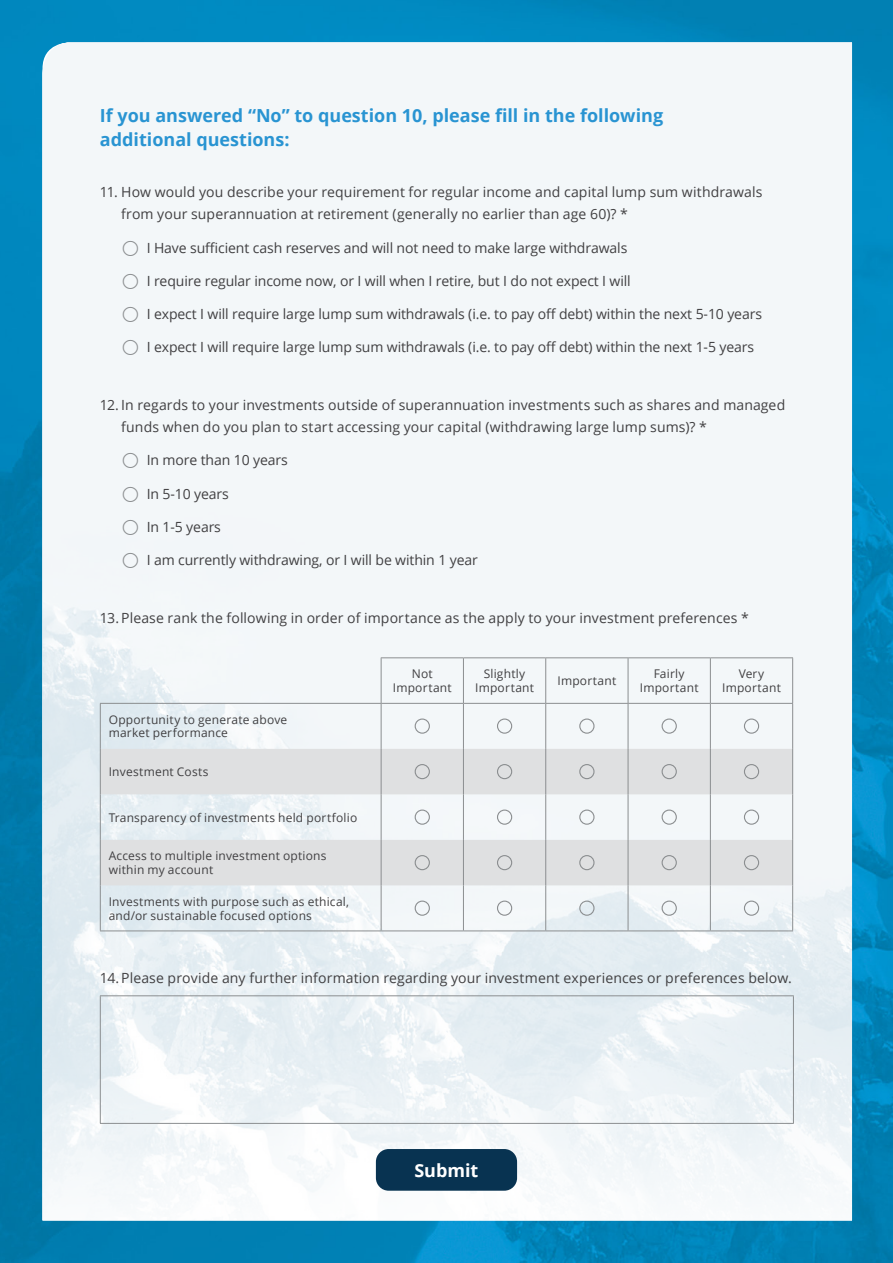
<style>
.page{position:relative;width:893px;height:1263px;background:#fff}
.page>*{position:absolute;margin:0;border:0;box-sizing:border-box;transform-origin:0 0}
.Heading_2{font:700 18px/24px "Open Sans";color:#2994d2}
.Heading_2-2{font:700 18px "Open Sans";color:#fff}
.t1{font:14.1px/22.5px "Open Sans";letter-spacing:.005em;color:#414042}
.Body{font:12px/13.5px "Open Sans";letter-spacing:.015em;color:#414042;text-align:center}
</style>
<div class="page">
<img style="left:0;top:0;width:893px;height:1263px">
<img style="left:43px;top:43px;width:809px;height:1177px">
<svg style="left:101px;top:749px;width:691px;height:136px;fill:#dfe0e1"></svg>
<hr style="left:381px;top:658px;width:1px;height:45px;background:#8b8e90">
<hr style="left:463px;top:658px;width:1px;height:45px;background:#8b8e90">
<hr style="left:545px;top:658px;width:1px;height:45px;background:#8b8e90">
<hr style="left:628px;top:658px;width:1px;height:45px;background:#8b8e90">
<hr style="left:710px;top:658px;width:1px;height:45px;background:#8b8e90">
<hr style="left:381px;top:704px;width:1px;height:45px;background:#8b8e90">
<hr style="left:463px;top:704px;width:1px;height:45px;background:#8b8e90">
<hr style="left:545px;top:704px;width:1px;height:45px;background:#8b8e90">
<hr style="left:628px;top:704px;width:1px;height:45px;background:#8b8e90">
<hr style="left:710px;top:704px;width:1px;height:45px;background:#8b8e90">
<hr style="left:381px;top:749px;width:1px;height:45px;background:#8b8e90">
<hr style="left:463px;top:749px;width:1px;height:45px;background:#8b8e90">
<hr style="left:545px;top:749px;width:1px;height:45px;background:#8b8e90">
<hr style="left:628px;top:749px;width:1px;height:45px;background:#8b8e90">
<hr style="left:710px;top:749px;width:1px;height:45px;background:#8b8e90">
<hr style="left:381px;top:794px;width:1px;height:46px;background:#8b8e90">
<hr style="left:463px;top:794px;width:1px;height:46px;background:#8b8e90">
<hr style="left:545px;top:794px;width:1px;height:46px;background:#8b8e90">
<hr style="left:628px;top:794px;width:1px;height:46px;background:#8b8e90">
<hr style="left:710px;top:794px;width:1px;height:46px;background:#8b8e90">
<hr style="left:381px;top:840px;width:1px;height:45px;background:#8b8e90">
<hr style="left:463px;top:840px;width:1px;height:45px;background:#8b8e90">
<hr style="left:545px;top:840px;width:1px;height:45px;background:#8b8e90">
<hr style="left:628px;top:840px;width:1px;height:45px;background:#8b8e90">
<hr style="left:710px;top:840px;width:1px;height:45px;background:#8b8e90">
<hr style="left:381px;top:885px;width:1px;height:45px;background:#8b8e90">
<hr style="left:463px;top:885px;width:1px;height:45px;background:#8b8e90">
<hr style="left:545px;top:885px;width:1px;height:45px;background:#8b8e90">
<hr style="left:628px;top:885px;width:1px;height:45px;background:#8b8e90">
<hr style="left:710px;top:885px;width:1px;height:45px;background:#8b8e90">
<hr style="left:100px;top:703px;width:281px;height:1px;background:#8b8e90">
<hr style="left:381px;top:703px;width:82px;height:1px;background:#8b8e90">
<hr style="left:463px;top:703px;width:83px;height:1px;background:#8b8e90">
<hr style="left:546px;top:703px;width:82px;height:1px;background:#8b8e90">
<hr style="left:628px;top:703px;width:82px;height:1px;background:#8b8e90">
<hr style="left:710px;top:703px;width:83px;height:1px;background:#8b8e90">
<hr style="left:792px;top:658px;width:1px;height:45px;background:#8b8e90">
<hr style="left:792px;top:704px;width:1px;height:45px;background:#8b8e90">
<hr style="left:792px;top:749px;width:1px;height:45px;background:#8b8e90">
<hr style="left:792px;top:794px;width:1px;height:46px;background:#8b8e90">
<hr style="left:792px;top:840px;width:1px;height:45px;background:#8b8e90">
<hr style="left:792px;top:885px;width:1px;height:45px;background:#8b8e90">
<hr style="left:381px;top:657px;width:82px;height:1px;background:#8b8e90">
<hr style="left:463px;top:657px;width:83px;height:1px;background:#8b8e90">
<hr style="left:546px;top:657px;width:82px;height:1px;background:#8b8e90">
<hr style="left:628px;top:657px;width:82px;height:1px;background:#8b8e90">
<hr style="left:710px;top:657px;width:83px;height:1px;background:#8b8e90">
<hr style="left:100px;top:930px;width:281px;height:1px;background:#8b8e90">
<hr style="left:381px;top:930px;width:82px;height:1px;background:#8b8e90">
<hr style="left:463px;top:930px;width:83px;height:1px;background:#8b8e90">
<hr style="left:546px;top:930px;width:82px;height:1px;background:#8b8e90">
<hr style="left:628px;top:930px;width:82px;height:1px;background:#8b8e90">
<hr style="left:710px;top:930px;width:83px;height:1px;background:#8b8e90">
<hr style="left:100px;top:704px;width:1px;height:45px;background:#8b8e90">
<hr style="left:100px;top:749px;width:1px;height:45px;background:#8b8e90">
<hr style="left:100px;top:794px;width:1px;height:46px;background:#8b8e90">
<hr style="left:100px;top:840px;width:1px;height:45px;background:#8b8e90">
<hr style="left:100px;top:885px;width:1px;height:45px;background:#8b8e90">
<div style="left:415px;top:718px;width:15px;height:16px;border:1px solid #8b8e90;border-radius:50%"></div>
<div style="left:497px;top:718px;width:15px;height:16px;border:1px solid #8b8e90;border-radius:50%"></div>
<div style="left:579px;top:718px;width:15px;height:16px;border:1px solid #8b8e90;border-radius:50%"></div>
<div style="left:662px;top:718px;width:15px;height:16px;border:1px solid #8b8e90;border-radius:50%"></div>
<div style="left:744px;top:718px;width:15px;height:16px;border:1px solid #8b8e90;border-radius:50%"></div>
<div style="left:415px;top:764px;width:15px;height:15px;border:1px solid #8b8e90;border-radius:50%"></div>
<div style="left:497px;top:764px;width:15px;height:15px;border:1px solid #8b8e90;border-radius:50%"></div>
<div style="left:579px;top:764px;width:15px;height:15px;border:1px solid #8b8e90;border-radius:50%"></div>
<div style="left:662px;top:764px;width:15px;height:15px;border:1px solid #8b8e90;border-radius:50%"></div>
<div style="left:744px;top:764px;width:15px;height:15px;border:1px solid #8b8e90;border-radius:50%"></div>
<div style="left:415px;top:809px;width:15px;height:16px;border:1px solid #8b8e90;border-radius:50%"></div>
<div style="left:497px;top:809px;width:15px;height:16px;border:1px solid #8b8e90;border-radius:50%"></div>
<div style="left:579px;top:809px;width:15px;height:16px;border:1px solid #8b8e90;border-radius:50%"></div>
<div style="left:662px;top:809px;width:15px;height:16px;border:1px solid #8b8e90;border-radius:50%"></div>
<div style="left:744px;top:809px;width:15px;height:16px;border:1px solid #8b8e90;border-radius:50%"></div>
<div style="left:415px;top:855px;width:15px;height:15px;border:1px solid #8b8e90;border-radius:50%"></div>
<div style="left:497px;top:855px;width:15px;height:15px;border:1px solid #8b8e90;border-radius:50%"></div>
<div style="left:579px;top:855px;width:15px;height:15px;border:1px solid #8b8e90;border-radius:50%"></div>
<div style="left:662px;top:855px;width:15px;height:15px;border:1px solid #8b8e90;border-radius:50%"></div>
<div style="left:744px;top:855px;width:15px;height:15px;border:1px solid #8b8e90;border-radius:50%"></div>
<div style="left:415px;top:900px;width:15px;height:16px;border:1px solid #8b8e90;border-radius:50%"></div>
<div style="left:497px;top:900px;width:15px;height:16px;border:1px solid #8b8e90;border-radius:50%"></div>
<div style="left:579px;top:900px;width:15px;height:16px;border:1px solid #8b8e90;border-radius:50%"></div>
<div style="left:662px;top:900px;width:15px;height:16px;border:1px solid #8b8e90;border-radius:50%"></div>
<div style="left:744px;top:900px;width:15px;height:16px;border:1px solid #8b8e90;border-radius:50%"></div>
<hr style="left:100px;top:995px;width:694px;height:1px;background:#8b8e90">
<hr style="left:100px;top:996px;width:1px;height:127px;background:#8b8e90">
<hr style="left:793px;top:996px;width:1px;height:127px;background:#8b8e90">
<hr style="left:100px;top:1123px;width:694px;height:1px;background:#8b8e90">
<div style="left:376px;top:1149px;width:141px;height:42px;background:#083351;border-radius:13px"></div>
<svg style="left:123px;top:240px;width:15px;height:16px"></svg>
<svg style="left:123px;top:273px;width:15px;height:16px"></svg>
<svg style="left:123px;top:306px;width:15px;height:16px"></svg>
<svg style="left:123px;top:340px;width:15px;height:15px"></svg>
<svg style="left:123px;top:453px;width:15px;height:15px"></svg>
<svg style="left:123px;top:486px;width:15px;height:15px"></svg>
<svg style="left:123px;top:519px;width:15px;height:16px"></svg>
<svg style="left:123px;top:552px;width:15px;height:16px"></svg>
<p class="Heading_2" style="left:100px;top:103px;width:565px">If you answered “No” to question 10, please fill in the following additional questions:</p>
<p class="t1" style="left:121px;top:180px;width:643px;text-indent:-21px">11. How would you describe your requirement for regular income and capital lump sum withdrawals from your superannuation at retirement (generally no earlier than age 60)? *</p>
<p class="t1" style="left:147px;top:236px;width:482px">I Have sufficient cash reserves and will not need to make large withdrawals</p>
<p class="t1" style="left:147px;top:269px;width:486px">I require regular income now, or I will when I retire, but I do not expect I will</p>
<p class="t1" style="left:147px;top:302px;width:617px">I expect I will require large lump sum withdrawals (i.e. to pay off debt) within the next 5-10 years</p>
<p class="t1" style="left:147px;top:335px;width:609px">I expect I will require large lump sum withdrawals (i.e. to pay off debt) within the next 1-5 years</p>
<p class="t1" style="left:121px;top:393px;width:666px;text-indent:-21px">12. In regards to your investments outside of superannuation investments such as shares and managed funds when do you plan to start accessing your capital (withdrawing large lump sums)? *</p>
<p class="t1" style="left:147px;top:449px;width:143px">In more than 10 years</p>
<p class="t1" style="left:147px;top:482px;width:84px">In 5-10 years</p>
<p class="t1" style="left:147px;top:515px;width:76px">In 1-5 years</p>
<p class="t1" style="left:147px;top:548px;width:333px">I am currently withdrawing, or I will be within 1 year</p>
<p class="t1" style="left:100px;top:606px;width:650px">13.Please rank the following in order of importance as the apply to your investment preferences *</p>
<p class="Body" style="left:109px;top:712px;width:180px;text-align:left">Opportunity to generate above market performance</p>
<p class="Body" style="left:109px;top:765px;width:101px">Investment Costs</p>
<p class="Body" style="left:109px;top:810px;width:250px">Transparency of investments held portfolio</p>
<p class="Body" style="left:109px;top:849px;width:219px;text-align:left">Access to multiple investment options within my account</p>
<p class="Body" style="left:109px;top:894px;width:242px;text-align:left">Investments with purpose such as ethical, and/or sustainable focused options</p>
<p class="Body" style="left:393px;top:667px;width:60px">Not<br>Important</p>
<p class="Body" style="left:475px;top:667px;width:60px">Slightly<br>Important</p>
<p class="Body" style="left:557px;top:674px;width:60px">Important</p>
<p class="Body" style="left:640px;top:667px;width:60px">Fairly<br>Important</p>
<p class="Body" style="left:722px;top:667px;width:60px">Very<br>Important</p>
<p class="t1" style="left:100px;top:966px;width:693px">14.Please provide any further information regarding your investment experiences or preferences below.</p>
<p class="Heading_2-2" style="left:414px;top:1157px;width:66px">Submit</p>
</div>
